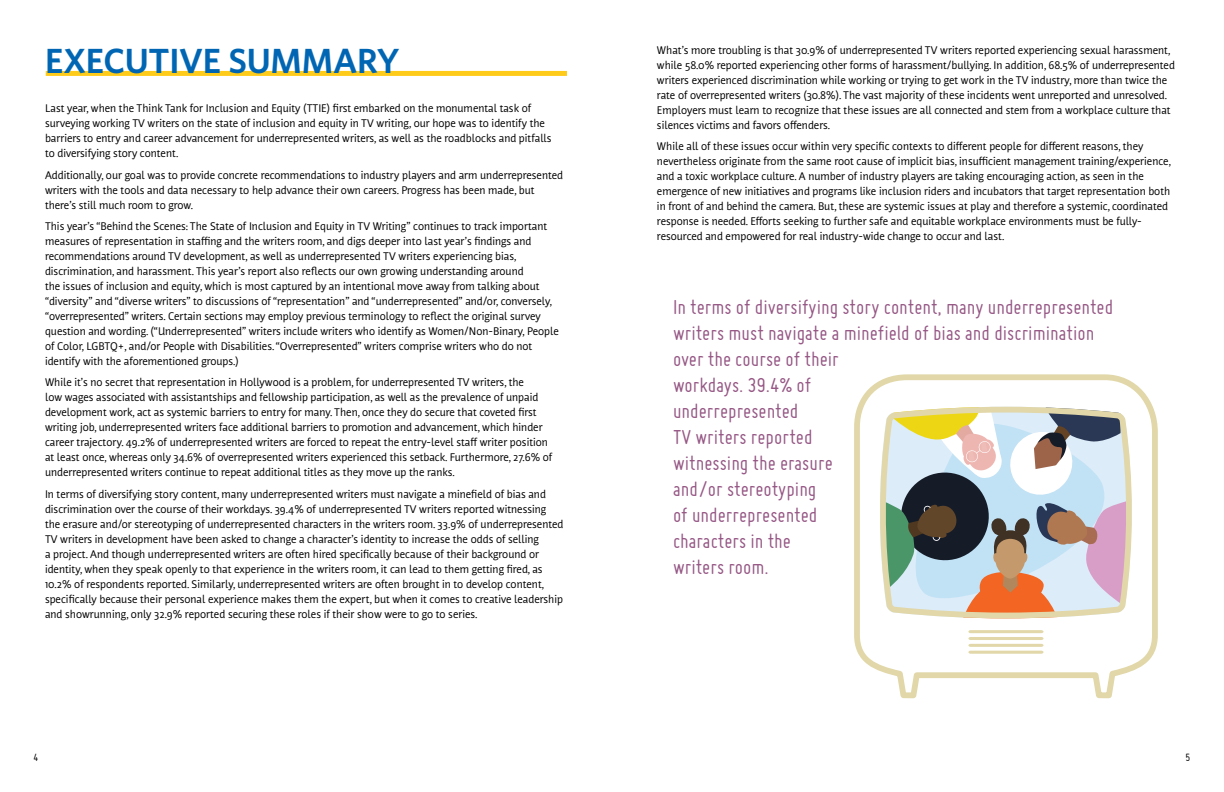
<style>
.page{position:relative;width:1224px;height:792px;background:#fff}
.page>*{position:absolute;margin:0;border:0;box-sizing:border-box;transform-origin:0 0}
.t1{font:600 35px "Whitney";letter-spacing:-.01em;color:#0066b3}
.t2{font:22px/26px "Miso";color:#965785}
.t3{font:11.5px "Miso";color:#000}
.t4{font:11px/15px "Nuvo Pro";color:#000}
</style>
<div class="page">
<div style="left:46px;top:71px;width:521px;height:5px;background:#ffcb1b"></div>
<svg style="left:854px;top:374px;width:304px;height:325px"></svg>
<svg style="left:968px;top:630px;width:75px;height:24px"></svg>
<svg style="left:881px;top:404px;width:250px;height:217px;background:#b9b7b1"></svg>
<h1 class="t1" style="left:45px;top:40px;width:356px">EXECUTIVE SUMMARY</h1>
<p class="t4" style="left:45px;top:101px;width:508px">Last year, when the Think Tank for Inclusion and Equity (TTIE) first embarked on the monumental task of surveying working TV writers on the state of inclusion and equity in TV writing, our hope was to identify the barriers to entry and career advancement for underrepresented writers, as well as the roadblocks and pitfalls to diversifying story content.</p>
<p class="t4" style="left:45px;top:167px;width:520px">Additionally, our goal was to provide concrete recommendations to industry players and arm underrepresented writers with the tools and data necessary to help advance their own careers. Progress has been made, but there’s still much room to grow.</p>
<p class="t4" style="left:45px;top:218px;width:515px">This year’s “Behind the Scenes: The State of Inclusion and Equity in TV Writing” continues to track important measures of representation in staffing and the writers room, and digs deeper into last year’s findings and recommendations around TV development, as well as underrepresented TV writers experiencing bias, discrimination, and harassment. This year’s report also reflects our own growing understanding around<br>the issues of inclusion and equity, which is most captured by an intentional move away from talking about “diversity” and “diverse writers” to discussions of “representation” and “underrepresented” and/or, conversely, “overrepresented” writers. Certain sections may employ previous terminology to reflect the original survey question and wording. (“Underrepresented” writers include writers who identify as Women/Non-Binary, People of Color, LGBTQ+, and/or People with Disabilities. “Overrepresented” writers comprise writers who do not identify with the aforementioned groups.)</p>
<p class="t4" style="left:45px;top:375px;width:509px">While it’s no secret that representation in Hollywood is a problem, for underrepresented TV writers, the<br>low wages associated with assistantships and fellowship participation, as well as the prevalence of unpaid development work, act as systemic barriers to entry for many. Then, once they do secure that coveted first writing job, underrepresented writers face additional barriers to promotion and advancement, which hinder career trajectory. 49.2% of underrepresented writers are forced to repeat the entry-level staff writer position at least once, whereas only 34.6% of overrepresented writers experienced this setback. Furthermore, 27.6% of underrepresented writers continue to repeat additional titles as they move up the ranks.</p>
<p class="t4" style="left:45px;top:486px;width:520px">In terms of diversifying story content, many underrepresented writers must navigate a minefield of bias and discrimination over the course of their workdays. 39.4% of underrepresented TV writers reported witnessing the erasure and/or stereotyping of underrepresented characters in the writers room. 33.9% of underrepresented TV writers in development have been asked to change a character’s identity to increase the odds of selling<br>a project. And though underrepresented writers are often hired specifically because of their background or identity, when they speak openly to that experience in the writers room, it can lead to them getting fired, as 10.2% of respondents reported. Similarly, underrepresented writers are often brought in to develop content, specifically because their personal experience makes them the expert, but when it comes to creative leadership and showrunning, only 32.9% reported securing these roles if their show were to go to series.</p>
<p class="t4" style="left:657px;top:42px;width:520px">What’s more troubling is that 30.9% of underrepresented TV writers reported experiencing sexual harassment, while 58.0% reported experiencing other forms of harassment/bullying. In addition, 68.5% of underrepresented writers experienced discrimination while working or trying to get work in the TV industry, more than twice the rate of overrepresented writers (30.8%). The vast majority of these incidents went unreported and unresolved.<br>Employers must learn to recognize that these issues are all connected and stem from a workplace culture that silences victims and favors offenders.</p>
<p class="t4" style="left:657px;top:138px;width:515px">While all of these issues occur within very specific contexts to different people for different reasons, they nevertheless originate from the same root cause of implicit bias, insufficient management training/experience, and a toxic workplace culture. A number of industry players are taking encouraging action, as seen in the emergence of new initiatives and programs like inclusion riders and incubators that target representation both in front of and behind the camera. But, these are systemic issues at play and therefore a systemic, coordinated response is needed. Efforts seeking to further safe and equitable workplace environments must be fully&shy;resourced and empowered for real industry-wide change to occur and last.</p>
<p class="t2" style="left:673px;top:294px;width:442px">In terms of diversifying story content, many underrepresented writers must navigate a minefield of bias and discrimination over the course of their<br>workdays. 39.4% of<br>underrepresented<br>TV writers reported<br>witnessing the erasure<br>and/or stereotyping<br>of underrepresented<br>characters in the<br>writers room.</p>
<p class="t3" style="left:34px;top:750px;width:6px">4</p>
<p class="t3" style="left:1186px;top:750px;width:6px">5</p>
</div>
